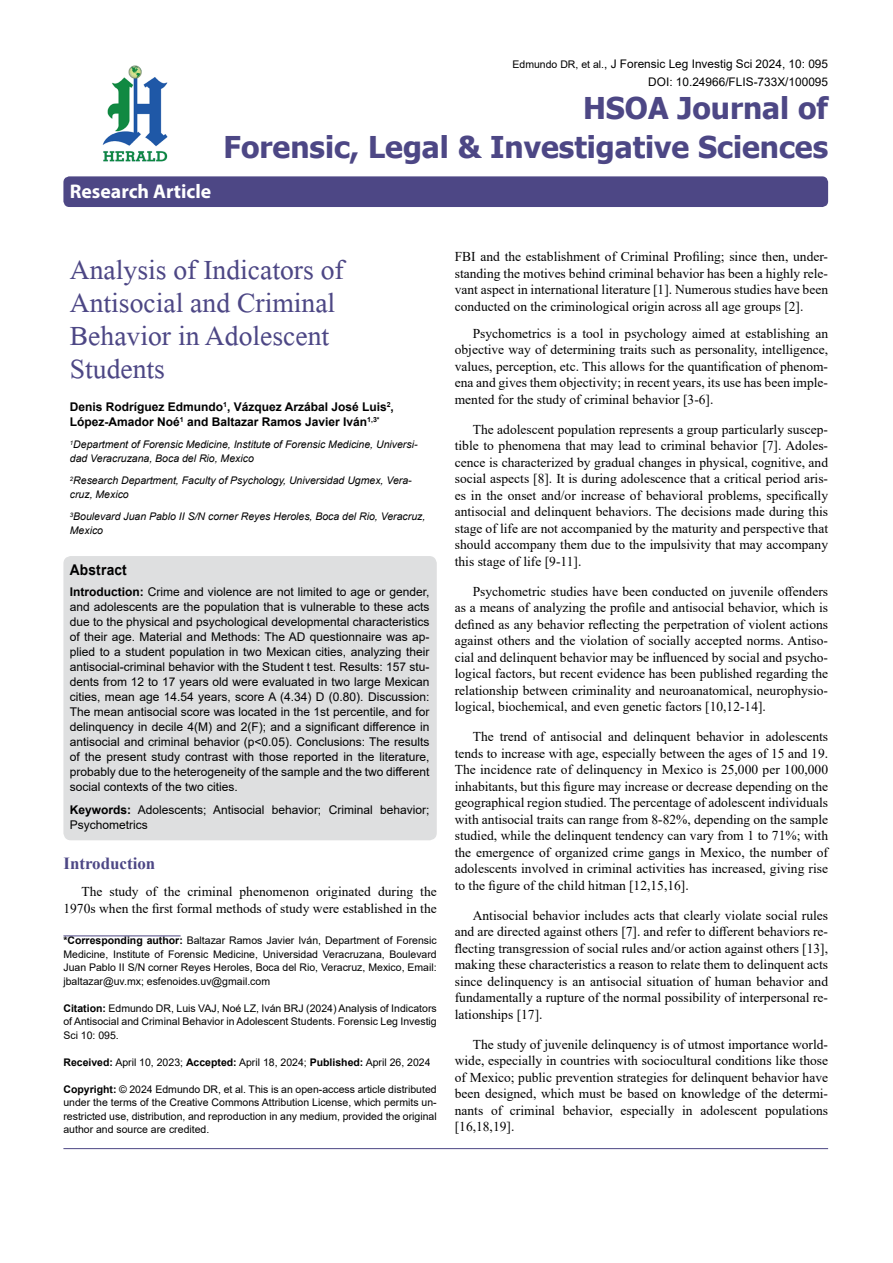
<style>
.page{position:relative;width:893px;height:1263px;background:#fff}
.page>*{position:absolute;margin:0;border:0;box-sizing:border-box;transform-origin:0 0}
.t1{font:41.25px/33px "Microsoft Himalaya";color:#4d4785}
.t2{font:700 30px/39px "Tahoma";color:#4d4785;text-align:right}
.t3{font:700 19.8px "Myriad Hebrew";color:#fff}
.t4{font:700 16.95px "Times New Roman";color:#4d4785}
.t5{font:700 14.85px "Arial";letter-spacing:.015em;color:#000;scale:.93 1}
.t6{font:13.5px/16.5px "Times New Roman";color:#000;text-align:justify}
.t7{font:12px/15px "Arial";color:#000;text-align:justify}
.t8{font:700 12px/15px "Arial";color:#000}
.t9{font:11.85px/18px "Arial";color:#000;text-align:right}
.t10{font:10.5px/13.5px "Arial";color:#000;text-align:justify}
.t11{font:italic 10.5px/13.5px "Arial";color:#000}
.s1{font-size:10.5px}
.s2{font-weight:700}
</style>
<div class="page">
<div style="left:63px;top:176px;width:765px;height:31px;background:#4d4785;border-radius:6px"></div>
<hr style="left:63px;top:935px;width:118px;height:1px;background:#4d4785">
<img style="left:102px;top:65px;width:66px;height:97px">
<hr style="left:63px;top:1148px;width:765px;height:1px;background:#4d4785">
<div style="left:63px;top:556px;width:374px;height:284px;background:#dedfe0;border-radius:8px"></div>
<h3 class="t3" style="left:70px;top:180px;width:143px">Research Article</h3>
<p class="t9" style="left:512px;top:55px;width:317px"><span class="s1">Edmundo DR, et al.</span>, J Forensic Leg Investig Sci 2024, 10: 095<br>DOI: 10.24966/FLIS-733X/100095</p>
<h2 class="t2" style="left:224px;top:89px;width:606px">HSOA Journal of<br>Forensic, Legal &amp; Investigative Sciences</h2>
<h1 class="t1" style="left:70px;top:248px;width:275px">Analysis of Indicators of<br>Antisocial and Criminal<br>Behavior in Adolescent<br>Students</h1>
<p class="t8" style="left:70px;top:399px;width:326px">Denis Rodríguez Edmundo<sup>1</sup>, Vázquez Arzábal José Luis<sup>2</sup>,<br>López-Amador Noé<sup>1</sup> and Baltazar Ramos Javier Iván<sup>1,3*</sup></p>
<p class="t11" style="left:70px;top:438px;width:349px"><sup>1</sup>Department of Forensic Medicine, Institute of Forensic Medicine, Universi&shy;dad Veracruzana, Boca del Rio, Mexico</p>
<p class="t11" style="left:70px;top:474px;width:343px"><sup>2</sup>Research Department, Faculty of Psychology, Universidad Ugmex, Vera&shy;cruz, Mexico</p>
<p class="t11" style="left:70px;top:510px;width:357px"><sup>3</sup>Boulevard Juan Pablo II S/N corner Reyes Heroles, Boca del Rio, Veracruz,<br>Mexico</p>
<p class="t5" style="left:70px;top:559px;width:63px">Abstract</p>
<p class="t7" style="left:70px;top:584px;width:361px"><span class="s2">Introduction:</span> Crime and violence are not limited to age or gender, and adolescents are the population that is vulnerable to these acts due to the physical and psychological developmental characteristics of their age. Material and Methods: The AD questionnaire was ap&shy;plied to a student population in two Mexican cities, analyzing their antisocial-criminal behavior with the Student t test. Results: 157 stu&shy;dents from 12 to 17 years old were evaluated in two large Mexican cities, mean age 14.54 years, score A (4.34) D (0.80). Discussion:<br>The mean antisocial score was located in the 1st percentile, and for delinquency in decile 4(M) and 2(F); and a significant difference in antisocial and criminal behavior (p&lt;0.05). Conclusions: The results of the present study contrast with those reported in the literature, probably due to the heterogeneity of the sample and the two different social contexts of the two cities.</p>
<p class="t7" style="left:70px;top:802px;width:361px"><span class="s2">Keywords:</span> Adolescents; Antisocial behavior; Criminal behavior;<br>Psychometrics</p>
<p class="t4" style="left:63px;top:851px;width:93px">Introduction</p>
<p class="t6" style="left:63px;top:883px;width:375px;text-align:right">The study of the criminal phenomenon originated during the<br>1970s when the first formal methods of study were established in the</p>
<p class="t10" style="left:63px;top:933px;width:375px"><span class="s2">*Corresponding author:</span> Baltazar Ramos Javier Iván, Department of Forensic Medicine, Institute of Forensic Medicine, Universidad Veracruzana, Boulevard Juan Pablo II S/N corner Reyes Heroles, Boca del Rio, Veracruz, Mexico, Email: jbaltazar@uv.mx; esfenoides.uv@gmail.com</p>
<p class="t10" style="left:63px;top:1001px;width:375px"><span class="s2">Citation:</span> Edmundo DR, Luis VAJ, Noé LZ, Iván BRJ (2024) Analysis of Indicators of Antisocial and Criminal Behavior in Adolescent Students. Forensic Leg Investig Sci 10: 095.</p>
<p class="t10" style="left:63px;top:1055px;width:369px"><span class="s2">Received:</span> April 10, 2023; <span class="s2">Accepted:</span> April 18, 2024; <span class="s2">Published:</span> April 26, 2024</p>
<p class="t10" style="left:63px;top:1082px;width:375px"><span class="s2">Copyright:</span> © 2024 Edmundo DR, et al. This is an open-access article distributed under the terms of the Creative Commons Attribution License, which permits un&shy;restricted use, distribution, and reproduction in any medium, provided the original author and source are credited.</p>
<p class="t6" style="left:455px;top:248px;width:375px">FBI and the establishment of Criminal Profiling; since then, under&shy;standing the motives behind criminal behavior has been a highly rele&shy;vant aspect in international literature [1]. Numerous studies have been conducted on the criminological origin across all age groups [2].</p>
<p class="t6" style="left:455px;top:325px;width:375px;text-indent:18px">Psychometrics is a tool in psychology aimed at establishing an objective way of determining traits such as personality, intelligence, values, perception, etc. This allows for the quantification of phenom&shy;ena and gives them objectivity; in recent years, its use has been imple&shy;mented for the study of criminal behavior [3-6].</p>
<p class="t6" style="left:455px;top:421px;width:375px;text-indent:18px">The adolescent population represents a group particularly suscep&shy;tible to phenomena that may lead to criminal behavior [7]. Adoles&shy;cence is characterized by gradual changes in physical, cognitive, and social aspects [8]. It is during adolescence that a critical period aris&shy;es in the onset and/or increase of behavioral problems, specifically antisocial and delinquent behaviors. The decisions made during this stage of life are not accompanied by the maturity and perspective that should accompany them due to the impulsivity that may accompany this stage of life [9-11].</p>
<p class="t6" style="left:455px;top:583px;width:375px;text-indent:18px">Psychometric studies have been conducted on juvenile offenders as a means of analyzing the profile and antisocial behavior, which is defined as any behavior reflecting the perpetration of violent actions against others and the violation of socially accepted norms. Antiso&shy;cial and delinquent behavior may be influenced by social and psycho&shy;logical factors, but recent evidence has been published regarding the relationship between criminality and neuroanatomical, neurophysio&shy;logical, biochemical, and even genetic factors [10,12-14].</p>
<p class="t6" style="left:455px;top:728px;width:375px;text-indent:18px">The trend of antisocial and delinquent behavior in adolescents tends to increase with age, especially between the ages of 15 and 19.<br>The incidence rate of delinquency in Mexico is 25,000 per 100,000 inhabitants, but this figure may increase or decrease depending on the geographical region studied. The percentage of adolescent individuals with antisocial traits can range from 8-82%, depending on the sample studied, while the delinquent tendency can vary from 1 to 71%; with the emergence of organized crime gangs in Mexico, the number of adolescents involved in criminal activities has increased, giving rise to the figure of the child hitman [12,15,16].</p>
<p class="t6" style="left:455px;top:907px;width:375px;text-indent:18px">Antisocial behavior includes acts that clearly violate social rules and are directed against others [7]. and refer to different behaviors re&shy;flecting transgression of social rules and/or action against others [13], making these characteristics a reason to relate them to delinquent acts since delinquency is an antisocial situation of human behavior and fundamentally a rupture of the normal possibility of interpersonal re&shy;lationships [17].</p>
<p class="t6" style="left:455px;top:1036px;width:375px;text-indent:18px">The study of juvenile delinquency is of utmost importance world&shy;wide, especially in countries with sociocultural conditions like those of Mexico; public prevention strategies for delinquent behavior have been designed, which must be based on knowledge of the determi&shy;nants of criminal behavior, especially in adolescent populations [16,18,19].</p>
</div>
